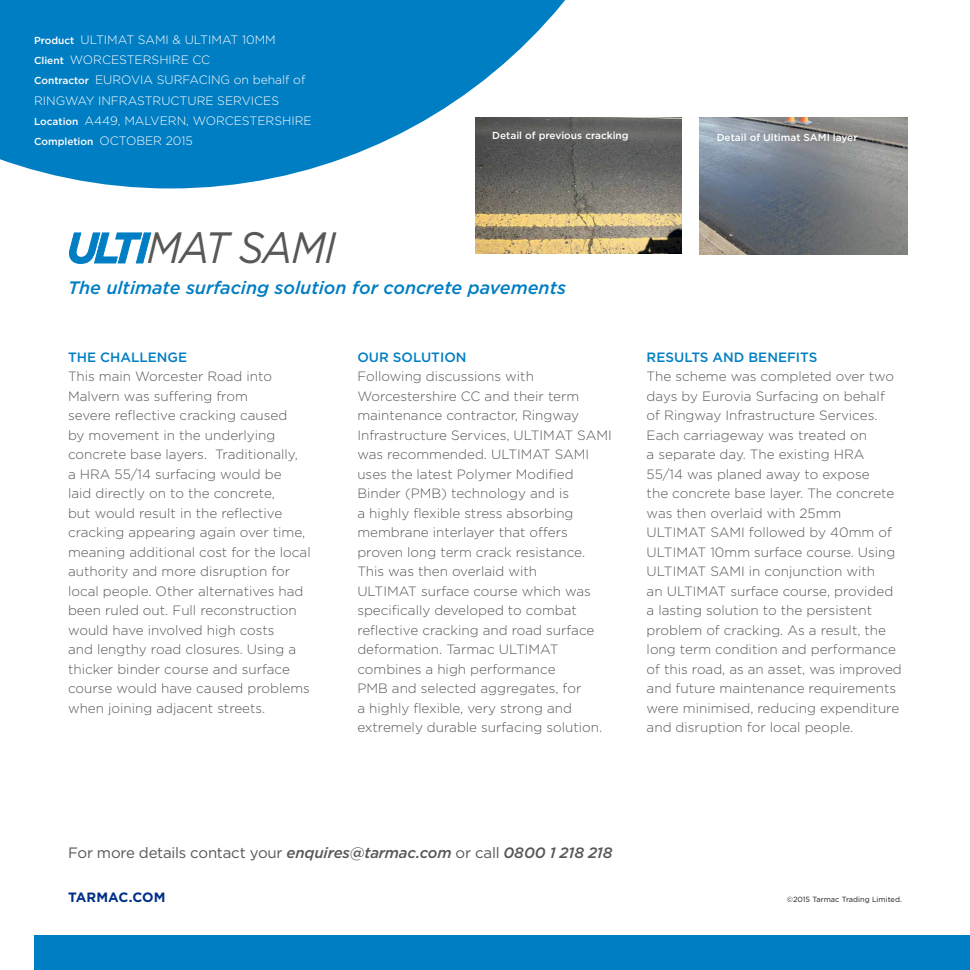
<style>
.page{position:relative;width:970px;height:970px;background:#fff}
.page>*{position:absolute;margin:0;border:0;box-sizing:border-box;transform-origin:0 0}
.t1{font:italic 43.8px "Gotham";letter-spacing:-.03em;color:#575756;scale:.9 1}
.t2{font:italic 500 18px "Gotham";color:#007ec3}
.t3{font:15px "Gotham";letter-spacing:-.015em;color:#575756}
.t4{font:300 13.5px/19.5px "Gotham";color:#575756}
.t5{font:500 13.5px "Gotham";color:#007ec3}
.t6{font:700 13.5px "Gotham";letter-spacing:.005em;color:#002f87}
.t7{font:300 12.15px/20.2px "Gotham";color:#fff}
.t8{font:500 10.2px "Gotham";color:#fff}
.t9{font:7.5px "Gotham";color:#1d1d1b}
.s1{font-weight:500;font-size:10.2px}
.s2{font-weight:500;font-style:italic}
</style>
<div class="page">
<svg style="left:0;top:0;width:678px;height:188px;fill:#007ec3"></svg>
<div style="left:34px;top:935px;width:935px;height:34px;background:#007ec3"></div>
<svg style="left:69px;top:232px;width:82px;height:32px"></svg>
<img style="left:475px;top:118px;width:206px;height:135px">
<img style="left:699px;top:118px;width:208px;height:136px">
<p class="t7" style="left:34px;top:29px;width:279px"><span class="s1">Product</span> ULTIMAT SAMI &amp; ULTIMAT 10MM<br><span class="s1">Client</span> WORCESTERSHIRE CC<br><span class="s1">Contractor</span> EUROVIA SURFACING on behalf of RINGWAY INFRASTRUCTURE SERVICES <span class="s1">Location</span> A449, MALVERN, WORCESTERSHIRE <span class="s1">Completion</span> OCTOBER 2015</p>
<h1 class="t1" style="left:147px;top:220px;width:212px">MAT SAMI</h1>
<p class="t8" style="left:492px;top:130px;width:138px">Detail of previous cracking</p>
<p class="t8" style="left:716px;top:131px;width:142px">Detail of Ultimat SAMI layer</p>
<h2 class="t2" style="left:68px;top:275px;width:499px">The ultimate surfacing solution for concrete pavements</h2>
<p class="t5" style="left:68px;top:349px;width:121px">THE CHALLENGE</p>
<p class="t4" style="left:68px;top:366px;width:244px">This main Worcester Road into Malvern was suffering from<br>severe reflective cracking caused<br>by movement in the underlying concrete base layers. Traditionally,<br>a HRA 55/14 surfacing would be<br>laid directly on to the concrete,<br>but would result in the reflective cracking appearing again over time, meaning additional cost for the local authority and more disruption for local people. Other alternatives had been ruled out. Full reconstruction would have involved high costs<br>and lengthy road closures. Using a thicker binder course and surface course would have caused problems when joining adjacent streets.</p>
<p class="t5" style="left:357px;top:349px;width:111px">OUR SOLUTION</p>
<p class="t4" style="left:357px;top:366px;width:256px">Following discussions with Worcestershire CC and their term maintenance contractor, Ringway Infrastructure Services, ULTIMAT SAMI was recommended. ULTIMAT SAMI uses the latest Polymer Modified Binder (PMB) technology and is<br>a highly flexible stress absorbing membrane interlayer that offers proven long term crack resistance.<br>This was then overlaid with<br>ULTIMAT surface course which was specifically developed to combat reflective cracking and road surface deformation. Tarmac ULTIMAT combines a high performance<br>PMB and selected aggregates, for<br>a highly flexible, very strong and extremely durable surfacing solution.</p>
<p class="t5" style="left:646px;top:349px;width:172px">RESULTS AND BENEFITS</p>
<p class="t4" style="left:646px;top:366px;width:257px">The scheme was completed over two days by Eurovia Surfacing on behalf<br>of Ringway Infrastructure Services.<br>Each carriageway was treated on<br>a separate day. The existing HRA 55/14 was planed away to expose<br>the concrete base layer. The concrete was then overlaid with 25mm ULTIMAT SAMI followed by 40mm of ULTIMAT 10mm surface course. Using ULTIMAT SAMI in conjunction with<br>an ULTIMAT surface course, provided a lasting solution to the persistent problem of cracking. As a result, the long term condition and performance of this road, as an asset, was improved and future maintenance requirements were minimised, reducing expenditure and disruption for local people.</p>
<p class="t3" style="left:68px;top:842px;width:546px">For more details contact your <span class="s2">enquires@tarmac.com</span> or call <span class="s2">0800 1 218 218</span></p>
<p class="t6" style="left:68px;top:888px;width:99px">TARMAC.COM</p>
<p class="t9" style="left:786px;top:894px;width:116px">©2015 Tarmac Trading Limited.</p>
</div>
